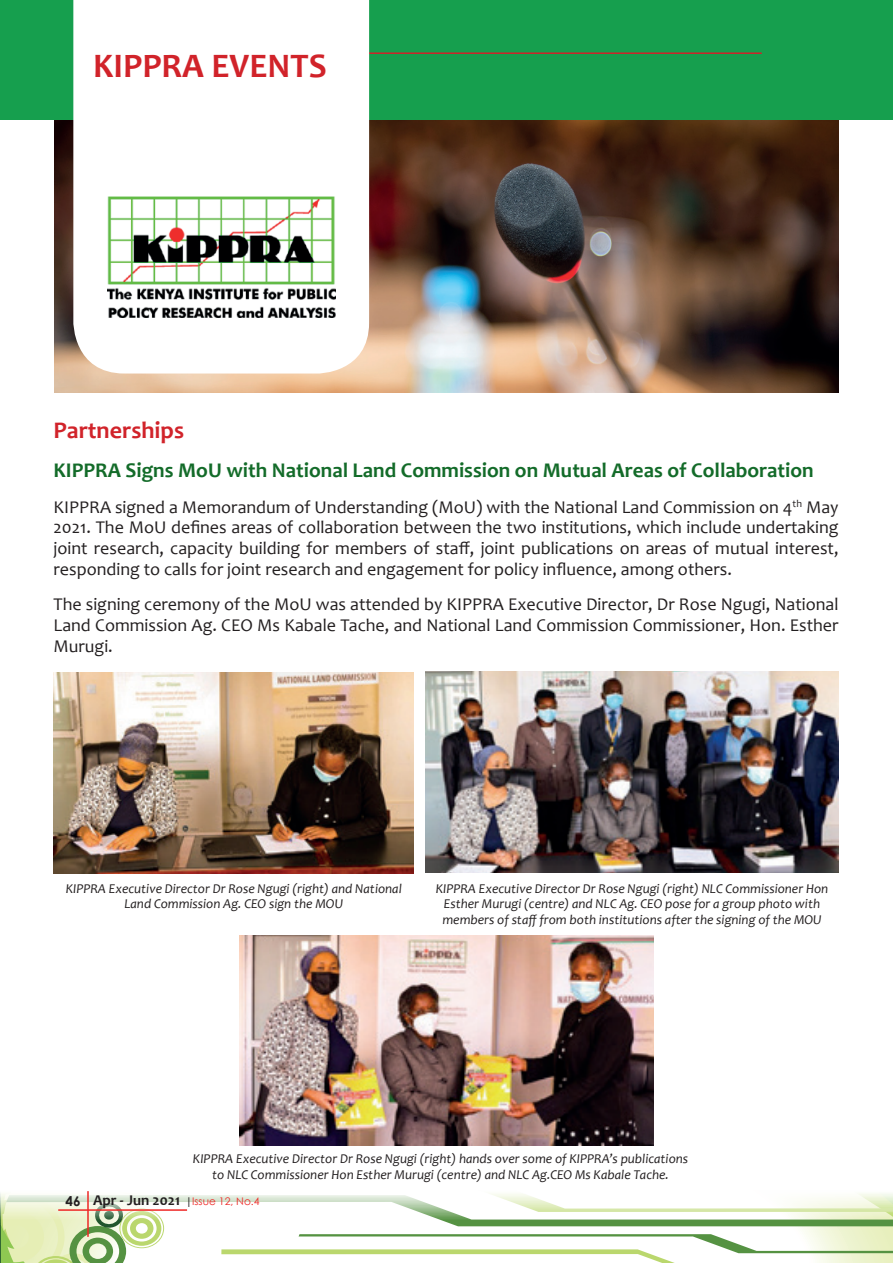
<style>
.page{position:relative;width:893px;height:1263px;background:#fff}
.page>*{position:absolute;margin:0;border:0;box-sizing:border-box;transform-origin:0 0}
.t1{font:700 34.5px "Candara";color:#d1232a}
.t2{font:700 24px "Candara";color:#d1232a}
.t3{font:700 21px "Candara";color:#136b29}
.t4{font:18px/20.7px "Candara";color:#231f20;text-align:justify}
.t5{font:italic 13.5px/15.5px "Candara";color:#231f20;text-align:center}
.t6{font:10.5px "Century Gothic";color:#ee2826}
.s1{font-weight:700;font-size:13.5px;color:#231f20}
.s2{font-family:"Candara";font-weight:700;font-size:15px;color:#231f20}
.s3{font-weight:700;color:#231f20}
</style>
<div class="page">
<svg style="left:2px;top:1137px;width:891px;height:126px"></svg>
<hr style="left:87px;top:1191px;width:2px;height:46px;background:#ee2826">
<hr style="left:58px;top:1209px;width:129px;height:2px;background:#ee2826">
<img style="left:54px;top:119px;width:784px;height:274px">
<div style="left:0;top:0;width:893px;height:119px;background:#169f4e"></div>
<hr style="left:306px;top:52px;width:456px;height:2px;background:#d1232a">
<svg style="left:73px;top:0;width:296px;height:373px"></svg>
<img style="left:107px;top:196px;width:228px;height:122px">
<img style="left:240px;top:935px;width:413px;height:211px">
<img style="left:54px;top:672px;width:359px;height:201px">
<img style="left:425px;top:672px;width:413px;height:200px">
<h1 class="t1" style="left:93px;top:44px;width:235px">KIPPRA EVENTS</h1>
<h2 class="t2" style="left:54px;top:415px;width:132px">Partnerships</h2>
<p class="t3" style="left:54px;top:457px;width:762px">KIPPRA Signs MoU with National Land Commission on Mutual Areas of Collaboration</p>
<p class="t4" style="left:54px;top:496px;width:786px">KIPPRA signed a Memorandum of Understanding (MoU) with the National Land Commission on 4<sup>th</sup> May 2021. The MoU defines areas of collaboration between the two institutions, which include undertaking joint research, capacity building for members of staff, joint publications on areas of mutual interest, responding to calls for joint research and engagement for policy influence, among others.</p>
<p class="t4" style="left:54px;top:594px;width:786px">The signing ceremony of the MoU was attended by KIPPRA Executive Director, Dr Rose Ngugi, National Land Commission Ag. CEO Ms Kabale Tache, and National Land Commission Commissioner, Hon. Esther Murugi.</p>
<p class="t5" style="left:66px;top:880px;width:338px">KIPPRA Executive Director Dr Rose Ngugi (right) and National<br>Land Commission Ag. CEO sign the MOU</p>
<p class="t5" style="left:436px;top:880px;width:394px">KIPPRA Executive Director Dr Rose Ngugi (right) NLC Commissioner Hon<br>Esther Murugi (centre) and NLC Ag. CEO pose for a group photo with members of staff from both institutions after the signing of the MOU</p>
<p class="t5" style="left:193px;top:1151px;width:497px">KIPPRA Executive Director Dr Rose Ngugi (right) hands over some of KIPPRA’s publications to NLC Commissioner Hon Esther Murugi (centre) and NLC Ag.CEO Ms Kabale Tache.</p>
<p class="t6" style="left:66px;top:1193px;width:196px"><span class="s1">46</span> <span class="s2">Apr - Jun 2021</span> <span class="s3">|</span>Issue 12, No.4</p>
</div>
